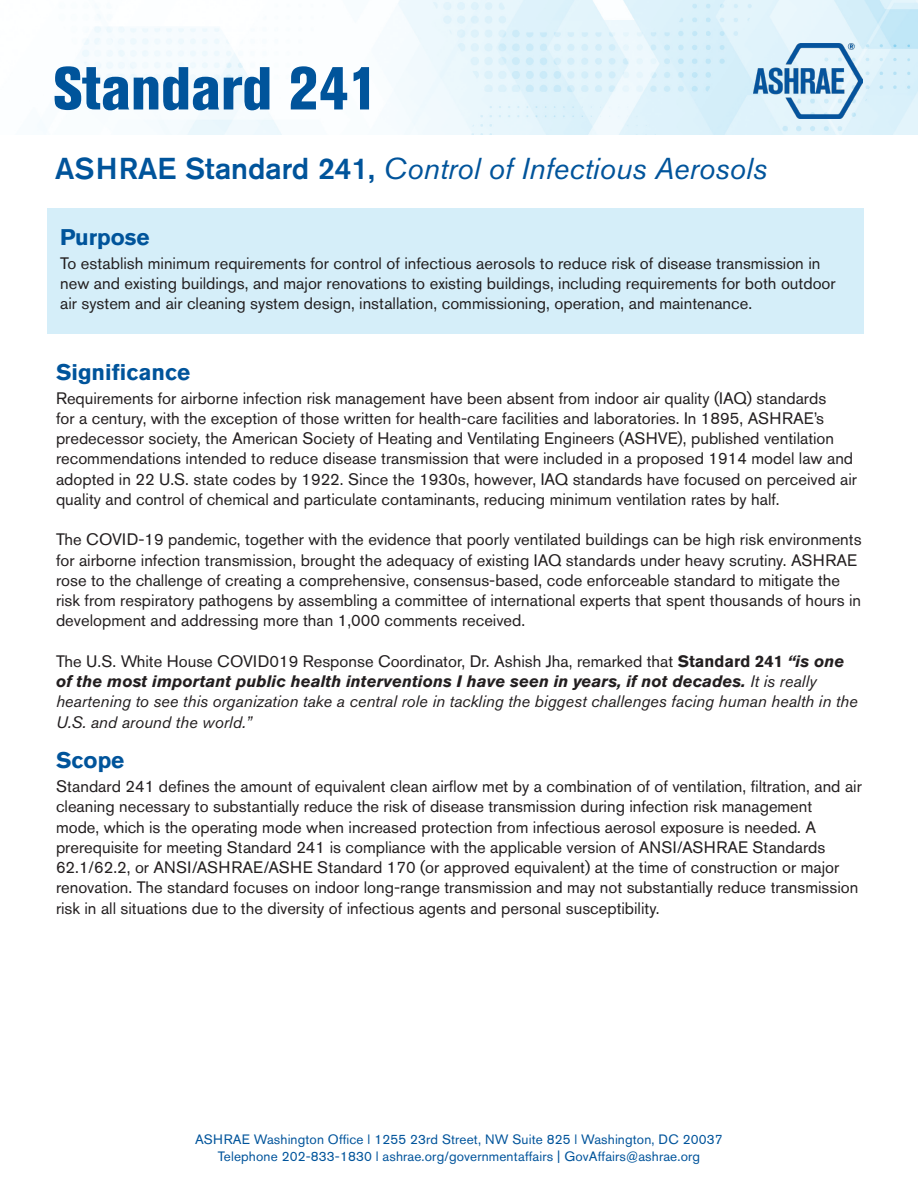
<style>
.page{position:relative;width:918px;height:1188px;background:#fff}
.page>*{position:absolute;margin:0;border:0;box-sizing:border-box;transform-origin:0 0}
.t1{font:800 condensed 60px "Akzidenz Grotesk BE";color:#00549b}
.t2{font:italic 30px "Akzidenz Grotesk BE";color:#00549b}
.t3{font:700 22.5px "Akzidenz Grotesk BE";color:#00549b}
.t4{font:16.5px/20.2px "Akzidenz Grotesk BE";color:#231f20}
.t5{font:italic 16.5px/20.2px "Akzidenz Grotesk BE";color:#231f20}
.t6{font:13.5px "Akzidenz Grotesk BE";letter-spacing:.01em;color:#00549b}
.s1{font-weight:500;font-style:normal}
.s2{font-style:normal}
.s3{font-weight:700;font-style:normal}
.s4{font-weight:700}
</style>
<div class="page">
<img style="left:39px;top:0;width:879px;height:134px">
<div style="left:48px;top:209px;width:816px;height:125px;background:#d5eef9"></div>
<img style="left:754px;top:43px;width:108px;height:75px">
<p class="t1" style="left:53px;top:54px;width:327px">Standard 241</p>
<p class="t2" style="left:55px;top:150px;width:714px"><span class="s1">ASHRAE Standard 241,</span> Control of Infectious Aerosols</p>
<p class="t3" style="left:60px;top:224px;width:91px">Purpose</p>
<p class="t4" style="left:60px;top:253px;width:777px">To establish minimum requirements for control of infectious aerosols to reduce risk of disease transmission in new and existing buildings, and major renovations to existing buildings, including requirements for both outdoor air system and air cleaning system design, installation, commissioning, operation, and maintenance.</p>
<p class="t3" style="left:56px;top:359px;width:136px">Significance</p>
<p class="t4" style="left:56px;top:388px;width:802px">Requirements for airborne infection risk management have been absent from indoor air quality (IAQ) standards<br>for a century, with the exception of those written for health-care facilities and laboratories. In 1895, ASHRAE’s predecessor society, the American Society of Heating and Ventilating Engineers (ASHVE), published ventilation recommendations intended to reduce disease transmission that were included in a proposed 1914 model law and adopted in 22 U.S. state codes by 1922. Since the 1930s, however, IAQ standards have focused on perceived air quality and control of chemical and particulate contaminants, reducing minimum ventilation rates by half.</p>
<p class="t4" style="left:56px;top:529px;width:807px">The COVID-19 pandemic, together with the evidence that poorly ventilated buildings can be high risk environments for airborne infection transmission, brought the adequacy of existing IAQ standards under heavy scrutiny. ASHRAE rose to the challenge of creating a comprehensive, consensus-based, code enforceable standard to mitigate the risk from respiratory pathogens by assembling a committee of international experts that spent thousands of hours in development and addressing more than 1,000 comments received.</p>
<p class="t5" style="left:56px;top:651px;width:803px"><span class="s2">The U.S. White House COVID019 Response Coordinator, Dr. Ashish Jha, remarked that</span> <span class="s3">Standard 241</span> <span class="s4">“is one of the most important public health interventions I have seen in years, if not decades.</span> It is really heartening to see this organization take a central role in tackling the biggest challenges facing human health in the U.S. and around the world.”</p>
<p class="t3" style="left:56px;top:747px;width:70px">Scope</p>
<p class="t4" style="left:56px;top:776px;width:807px">Standard 241 defines the amount of equivalent clean airflow met by a combination of of ventilation, filtration, and air cleaning necessary to substantially reduce the risk of disease transmission during infection risk management</p>
<p class="t4" style="left:56px;top:817px;width:804px">mode, which is the operating mode when increased protection from infectious aerosol exposure is needed. A prerequisite for meeting Standard 241 is compliance with the applicable version of ANSI/ASHRAE Standards 62.1/62.2, or ANSI/ASHRAE/ASHE Standard 170 (or approved equivalent) at the time of construction or major renovation. The standard focuses on indoor long-range transmission and may not substantially reduce transmission risk in all situations due to the diversity of infectious agents and personal susceptibility.</p>
<p class="t6" style="left:195px;top:1131px;width:529px">ASHRAE Washington Office l 1255 23rd Street, NW Suite 825 l Washington, DC 20037</p>
<p class="t6" style="left:218px;top:1149px;width:484px">Telephone 202-833-1830 l ashrae.org/governmentaffairs | GovAffairs@ashrae.org</p>
</div>
